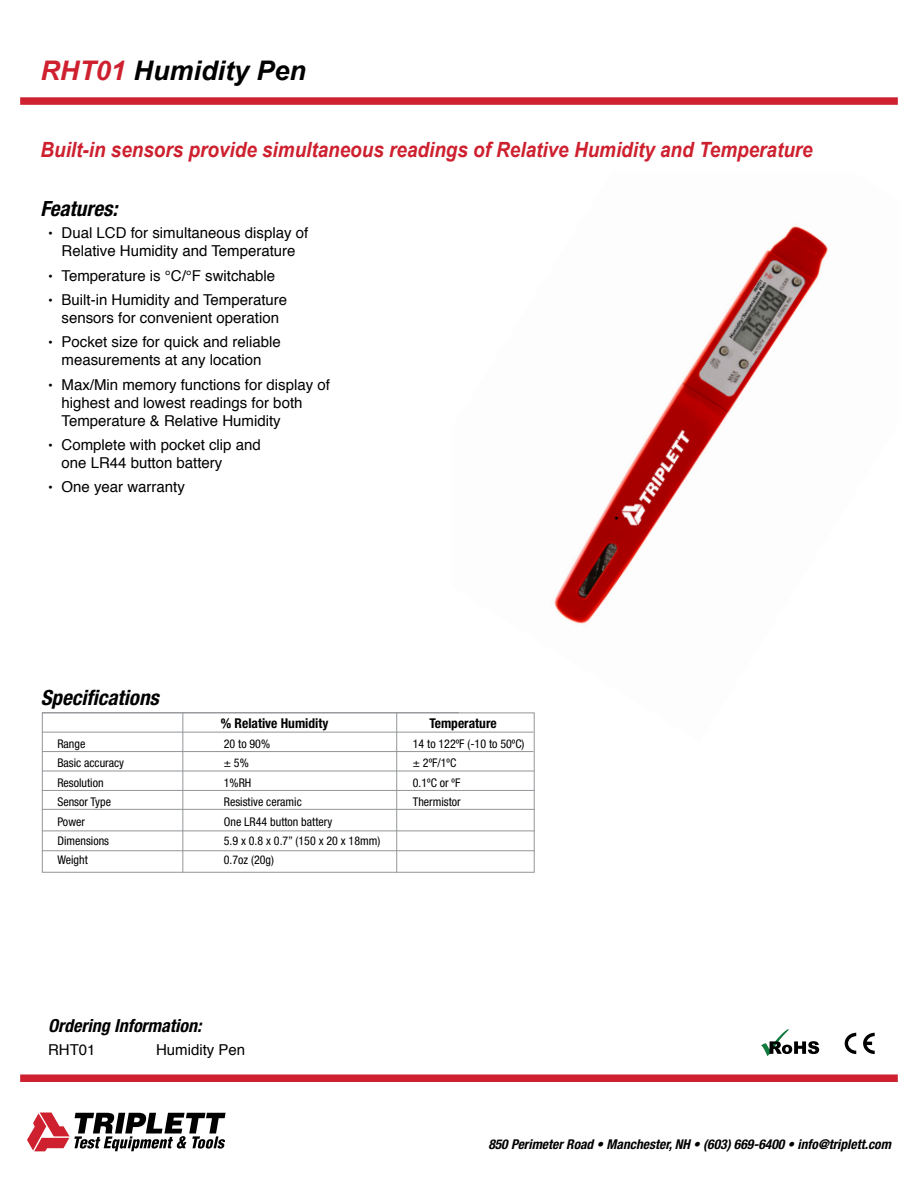
<style>
.page{position:relative;width:918px;height:1188px;background:#fff}
.page>*{position:absolute;margin:0;border:0;box-sizing:border-box;transform-origin:0 0}
.t1{font:italic 700 27px "Arial";color:#000}
.t2{font:italic 700 21px "Arial";color:#ce202f;scale:.9 1}
.t3{font:italic 700 condensed 21px "Helvetica Neue LT Std";color:#000}
.t4{font:italic 700 condensed 18px "Helvetica Neue LT Std";color:#000}
.t5{font:15px/18px "Helvetica";color:#000;text-align:center}
.t6{font:italic 700 condensed 13.5px "Helvetica Neue LT Std";color:#000}
.t7{font:700 condensed 13.5px "Helvetica Neue LT Std";color:#000}
.t8{font:13.5px "Helvetica";color:#000}
.t9{font:condensed 12px "Helvetica Neue LT Std";color:#000}
.s1{color:#ce202f}
.s2{font-size:13.5px}
</style>
<div class="page">
<img style="left:453px;top:226px;width:375px;height:506px">
<div style="left:20px;top:97px;width:878px;height:8px;background:#ce202f"></div>
<div style="left:20px;top:1074px;width:878px;height:8px;background:#ce202f"></div>
<svg style="left:27px;top:1113px;width:199px;height:38px"></svg>
<hr style="left:42px;top:712px;width:417px;height:1px;background:#939598">
<hr style="left:42px;top:732px;width:492px;height:1px;background:#939598">
<hr style="left:42px;top:751px;width:492px;height:1px;background:#939598">
<hr style="left:42px;top:771px;width:492px;height:1px;background:#939598">
<hr style="left:42px;top:790px;width:493px;height:1px;background:#939598">
<hr style="left:42px;top:809px;width:493px;height:1px;background:#939598">
<hr style="left:42px;top:831px;width:493px;height:1px;background:#939598">
<hr style="left:42px;top:850px;width:493px;height:1px;background:#939598">
<hr style="left:182px;top:713px;width:1px;height:160px;background:#939598">
<hr style="left:396px;top:713px;width:1px;height:160px;background:#939598">
<div style="left:42px;top:713px;width:493px;height:160px;border:1px solid #939598"></div>
<svg style="left:761px;top:1029px;width:58px;height:27px"></svg>
<svg style="left:845px;top:1033px;width:11px;height:21px"></svg>
<svg style="left:863px;top:1033px;width:12px;height:21px"></svg>
<h1 class="t1" style="left:40px;top:52px;width:267px"><span class="s1">RHT01</span> Humidity Pen</h1>
<h2 class="t2" style="left:40px;top:135px;width:860px">Built-in sensors provide simultaneous readings of Relative Humidity and Temperature</h2>
<h2 class="t3" style="left:40px;top:196px;width:78px">Features:</h2>
<p class="t5" style="left:48px;top:224px;width:262px"><span class="s2">•</span> Dual LCD for simultaneous display of<br>Relative Humidity and Temperature</p>
<p class="t5" style="left:48px;top:267px;width:229px"><span class="s2">•</span> Temperature is °C/°F switchable</p>
<p class="t5" style="left:48px;top:291px;width:241px"><span class="s2">•</span> Built-in Humidity and Temperature sensors for convenient operation</p>
<p class="t5" style="left:48px;top:334px;width:234px"><span class="s2">•</span> Pocket size for quick and reliable measurements at any location</p>
<p class="t5" style="left:62px;top:376px;width:270px;text-align:left;text-indent:-14px"><span class="s2">•</span> Max/Min memory functions for display of highest and lowest readings for both<br>Temperature &amp; Relative Humidity</p>
<p class="t5" style="left:62px;top:437px;width:201px;text-align:left;text-indent:-13px"><span class="s2">•</span> Complete with pocket clip and one LR44 button battery</p>
<p class="t5" style="left:48px;top:478px;width:138px"><span class="s2">•</span> One year warranty</p>
<h2 class="t3" style="left:41px;top:685px;width:120px">Specifications</h2>
<p class="t7" style="left:221px;top:716px;width:109px">% Relative Humidity</p>
<p class="t7" style="left:429px;top:716px;width:69px">Temperature</p>
<p class="t9" style="left:57px;top:737px;width:29px">Range</p>
<p class="t9" style="left:224px;top:737px;width:48px">20 to 90%</p>
<p class="t9" style="left:413px;top:737px;width:113px">14 to 122ºF (-10 to 50ºC)</p>
<p class="t9" style="left:57px;top:756px;width:68px">Basic accuracy</p>
<p class="t9" style="left:224px;top:756px;width:26px">± 5%</p>
<p class="t9" style="left:413px;top:756px;width:45px">± 2ºF/1ºC</p>
<p class="t9" style="left:57px;top:776px;width:48px">Resolution</p>
<p class="t9" style="left:224px;top:776px;width:29px">1%RH</p>
<p class="t9" style="left:413px;top:776px;width:49px">0.1ºC or ºF</p>
<p class="t9" style="left:57px;top:795px;width:55px">Sensor Type</p>
<p class="t9" style="left:224px;top:795px;width:79px">Resistive ceramic</p>
<p class="t9" style="left:413px;top:795px;width:49px">Thermistor</p>
<p class="t9" style="left:57px;top:814px;width:29px">Power</p>
<p class="t9" style="left:224px;top:814px;width:110px">One LR44 button battery</p>
<p class="t9" style="left:57px;top:834px;width:53px">Dimensions</p>
<p class="t9" style="left:224px;top:834px;width:158px">5.9 x 0.8 x 0.7” (150 x 20 x 18mm)</p>
<p class="t9" style="left:57px;top:853px;width:32px">Weight</p>
<p class="t9" style="left:224px;top:853px;width:52px">0.7oz (20g)</p>
<p class="t4" style="left:48px;top:1015px;width:155px">Ordering Information:</p>
<p class="t5" style="left:48px;top:1041px;width:49px">RHT01</p>
<p class="t5" style="left:156px;top:1041px;width:91px">Humidity Pen</p>
<p class="t8" style="left:614px;top:508px;width:6px">•</p>
<p class="t6" style="left:488px;top:1136px;width:404px">850 Perimeter Road • Manchester, NH • (603) 669-6400 • info@triplett.com</p>
</div>
